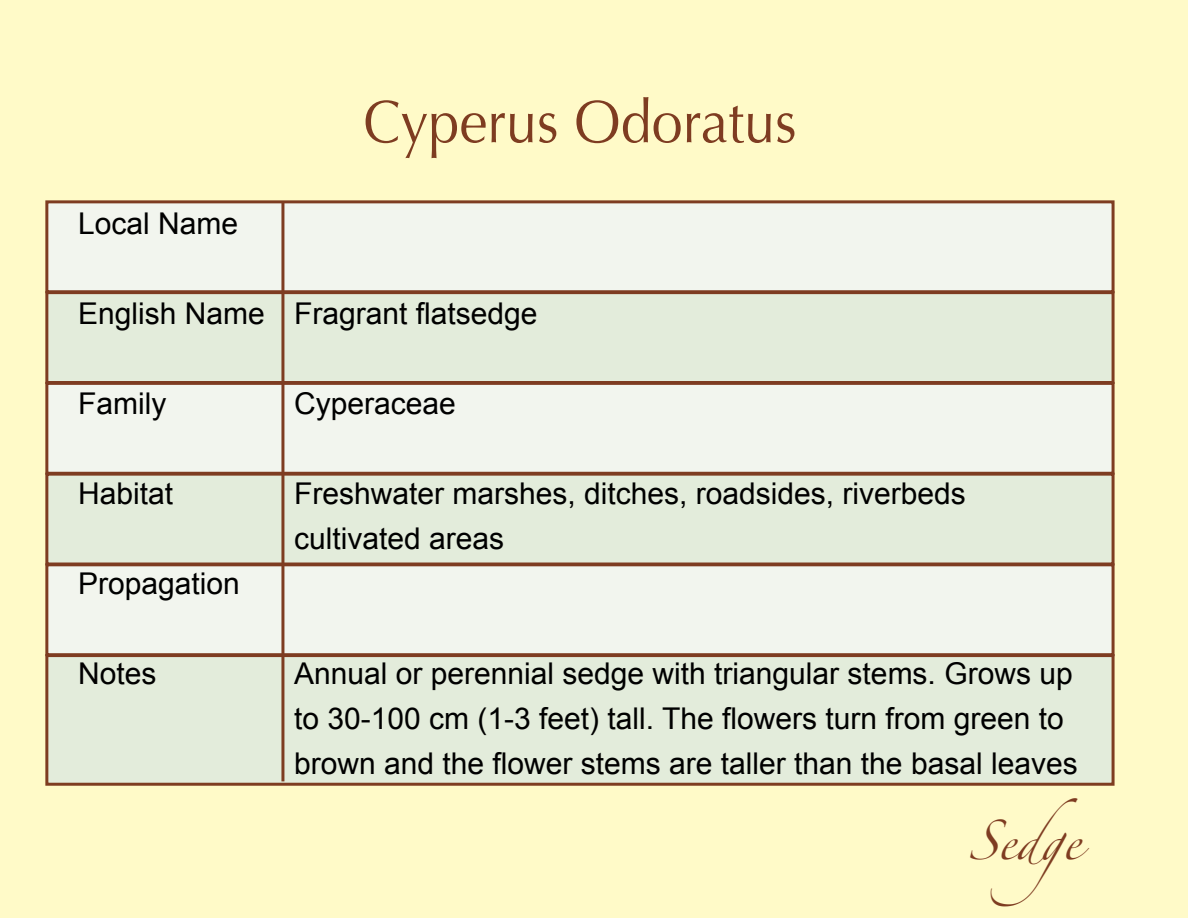
<style>
.page{position:relative;width:1188px;height:918px;background:#fffac8}
.page>*{position:absolute;margin:0;border:0;box-sizing:border-box;transform-origin:0 0}
.t1{font:60px "Optima";color:#7e3c21;scale:.93 1}
.t2{font:36px "Zapfino";color:#7e3c21}
.t3{font:30px/45px "Arial";color:#000}
</style>
<div class="page">
<div style="left:45px;top:654px;width:1070px;height:132px;background:#e3ecdb;border:3px solid #7e3c21"></div>
<div style="left:45px;top:200px;width:1070px;height:93px;background:#f2f5ee;border:3px solid #7e3c21"></div>
<div style="left:45px;top:291px;width:1070px;height:93px;background:#e3ecdb;border:3px solid #7e3c21"></div>
<div style="left:45px;top:382px;width:1070px;height:93px;background:#f2f5ee;border:3px solid #7e3c21"></div>
<div style="left:45px;top:473px;width:1070px;height:93px;background:#e3ecdb;border:3px solid #7e3c21"></div>
<div style="left:45px;top:563px;width:1070px;height:93px;background:#f2f5ee;border:3px solid #7e3c21"></div>
<hr style="left:281px;top:203px;width:3px;height:578px;background:#7e3c21">
<p class="t3" style="left:78px;top:201px;width:162px">Local Name</p>
<h1 class="t1" style="left:363px;top:87px;width:468px">Cyperus Odoratus</h1>
<p class="t3" style="left:78px;top:291px;width:461px">English Name Fragrant flatsedge</p>
<p class="t3" style="left:78px;top:381px;width:90px">Family</p>
<p class="t3" style="left:294px;top:381px;width:163px">Cyperaceae</p>
<p class="t3" style="left:78px;top:471px;width:97px">Habitat</p>
<p class="t3" style="left:294px;top:471px;width:673px">Freshwater marshes, ditches, roadsides, riverbeds cultivated areas</p>
<p class="t3" style="left:78px;top:561px;width:163px">Propagation</p>
<p class="t3" style="left:78px;top:651px;width:80px">Notes</p>
<p class="t3" style="left:294px;top:651px;width:785px">Annual or perennial sedge with triangular stems. Grows up to 30-100 cm (1-3 feet) tall. The flowers turn from green to brown and the flower stems are taller than the basal leaves</p>
<p class="t2" style="left:968px;top:826px;width:150px">S edge</p>
</div>
